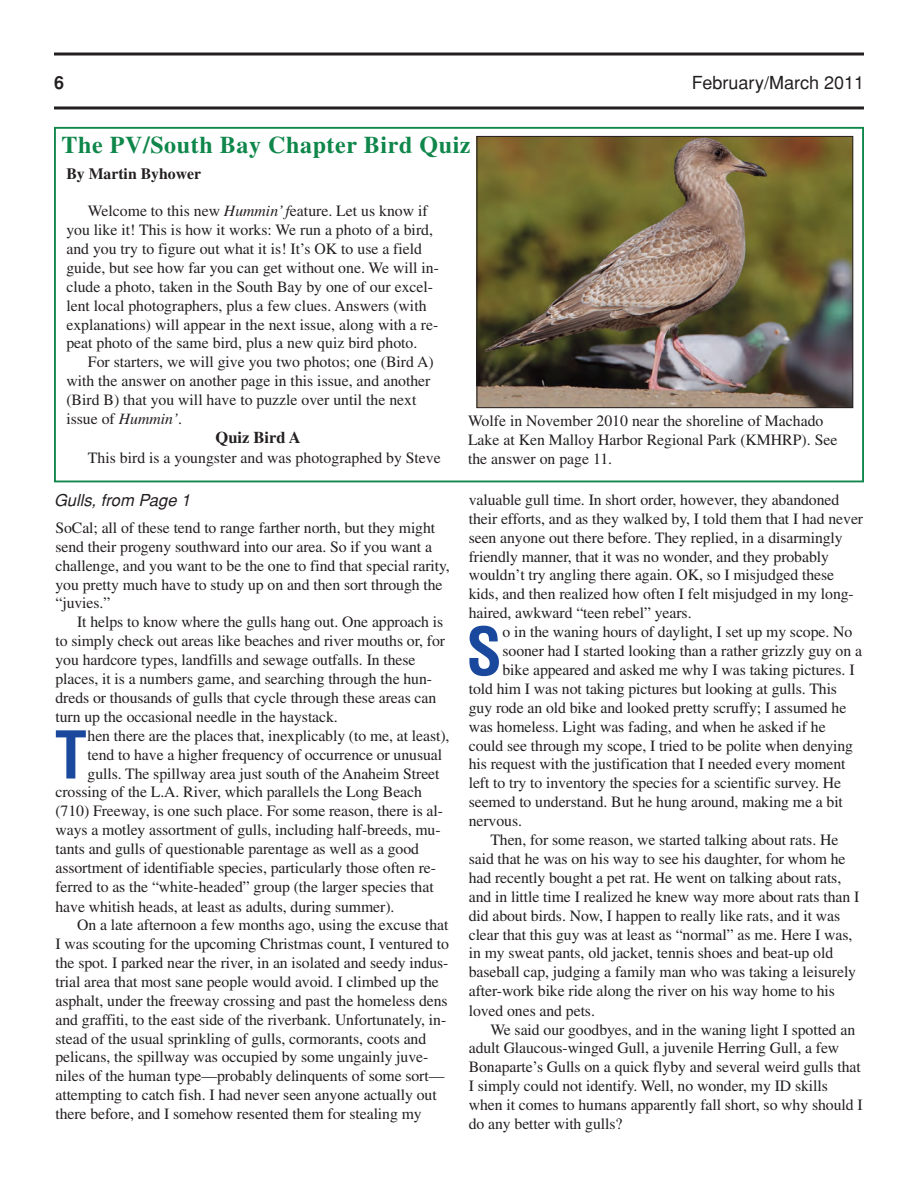
<style>
.page{position:relative;width:918px;height:1188px;background:#fff}
.page>*{position:absolute;margin:0;border:0;box-sizing:border-box;transform-origin:0 0}
.t1{font:700 condensed 64.2px "Helvetica";color:#1a489c}
.t2{font:700 24px "Times";letter-spacing:.025em;color:#0f864a}
.t3{font:18px "Helvetica";color:#231f20}
.t4{font:700 18px "Helvetica";color:#231f20}
.t5{font:italic 16.5px "Helvetica";color:#231f20}
.t6{font:700 16.5px "Times";color:#231f20}
.t7{font:15.75px/18.9px "Times";letter-spacing:-.005em;color:#231f20}
.t8{font:700 15.75px "Times";color:#231f20}
.s1{font-style:italic}
</style>
<div class="page">
<hr style="left:54px;top:53px;width:810px;height:3px;background:#231f20">
<hr style="left:54px;top:106px;width:810px;height:3px;background:#231f20">
<div style="left:54px;top:127px;width:810px;height:355px;border:2px solid #0f864a"></div>
<img style="left:479px;top:138px;width:372px;height:268px">
<div style="left:477px;top:136px;width:376px;height:272px;border:1px solid #231f20"></div>
<p class="t4" style="left:54px;top:72px;width:12px">6</p>
<p class="t3" style="left:692px;top:72px;width:174px">February/March 2011</p>
<h2 class="t2" style="left:62px;top:137px;width:411px">The PV/South Bay Chapter Bird Quiz</h2>
<p class="t8" style="left:66px;top:168px;width:136px">By Martin Byhower</p>
<p class="t7" style="left:66px;top:203px;width:374px;text-indent:22px">Welcome to this new <span class="s1">Hummin’ f</span>eature. Let us know if you like it! This is how it works: We run a photo of a bird, and you try to figure out what it is! It’s OK to use a field guide, but see how far you can get without one. We will in&shy;clude a photo, taken in the South Bay by one of our excel&shy;lent local photographers, plus a few clues. Answers (with explanations) will appear in the next issue, along with a re&shy;peat photo of the same bird, plus a new quiz bird photo.</p>
<p class="t7" style="left:66px;top:354px;width:369px;text-indent:22px">For starters, we will give you two photos; one (Bird A) with the answer on another page in this issue, and another (Bird B) that you will have to puzzle over until the next issue of <span class="s1">Hummin’</span>.</p>
<p class="t6" style="left:216px;top:432px;width:87px">Quiz Bird A</p>
<p class="t7" style="left:88px;top:450px;width:354px">This bird is a youngster and was photographed by Steve</p>
<p class="t5" style="left:54px;top:491px;width:138px">Gulls, from Page 1</p>
<p class="t7" style="left:56px;top:520px;width:396px">SoCal; all of these tend to range farther north, but they might send their progeny southward into our area. So if you want a challenge, and you want to be the one to find that special rarity, you pretty much have to study up on and then sort through the “juvies.”</p>
<p class="t7" style="left:56px;top:614px;width:391px;text-indent:22px">It helps to know where the gulls hang out. One approach is to simply check out areas like beaches and river mouths or, for you hardcore types, landfills and sewage outfalls. In these places, it is a numbers game, and searching through the hun&shy;dreds or thousands of gulls that cycle through these areas can turn up the occasional needle in the haystack.</p>
<h1 class="t1" style="left:55px;top:719px;width:34px">T</h1>
<p class="t7" style="left:88px;top:728px;width:363px">hen there are the places that, inexplicably (to me, at least),</p>
<p class="t7" style="left:88px;top:747px;width:356px">tend to have a higher frequency of occurrence or unusual</p>
<p class="t7" style="left:88px;top:765px;width:354px">gulls. The spillway area just south of the Anaheim Street</p>
<p class="t7" style="left:56px;top:784px;width:368px">crossing of the L.A. River, which parallels the Long Beach</p>
<p class="t7" style="left:56px;top:803px;width:389px">(710) Freeway, is one such place. For some reason, there is al-</p>
<p class="t7" style="left:56px;top:822px;width:387px">ways a motley assortment of gulls, including half-breeds, mu-</p>
<p class="t7" style="left:56px;top:841px;width:365px">tants and gulls of questionable parentage as well as a good</p>
<p class="t7" style="left:56px;top:860px;width:382px">assortment of identifiable species, particularly those often re-</p>
<p class="t7" style="left:56px;top:879px;width:380px">ferred to as the “white-headed” group (the larger species that</p>
<p class="t7" style="left:56px;top:899px;width:340px">have whitish heads, at least as adults, during summer).</p>
<p class="t7" style="left:56px;top:917px;width:395px;text-indent:22px">On a late afternoon a few months ago, using the excuse that I was scouting for the upcoming Christmas count, I ventured to the spot. I parked near the river, in an isolated and seedy indus&shy;trial area that most sane people would avoid. I climbed up the asphalt, under the freeway crossing and past the homeless dens and graffiti, to the east side of the riverbank. Unfortunately, in&shy;stead of the usual sprinkling of gulls, cormorants, coots and pelicans, the spillway was occupied by some ungainly juve&shy;niles of the human type—probably delinquents of some sort— attempting to catch fish. I had never seen anyone actually out there before, and I somehow resented them for stealing my</p>
<p class="t7" style="left:468px;top:413px;width:371px">Wolfe in November 2010 near the shoreline of Machado<br>Lake at Ken Malloy Harbor Regional Park (KMHRP). See the answer on page 11.</p>
<p class="t7" style="left:469px;top:492px;width:396px">valuable gull time. In short order, however, they abandoned their efforts, and as they walked by, I told them that I had never seen anyone out there before. They replied, in a disarmingly friendly manner, that it was no wonder, and they probably wouldn’t try angling there again. OK, so I misjudged these kids, and then realized how often I felt misjudged in my long&shy;haired, awkward “teen rebel” years.</p>
<h1 class="t1" style="left:466px;top:615px;width:37px">S</h1>
<p class="t7" style="left:503px;top:624px;width:351px">o in the waning hours of daylight, I set up my scope. No</p>
<p class="t7" style="left:503px;top:643px;width:361px">sooner had I started looking than a rather grizzly guy on a</p>
<p class="t7" style="left:503px;top:662px;width:354px">bike appeared and asked me why I was taking pictures. I</p>
<p class="t7" style="left:469px;top:681px;width:370px">told him I was not taking pictures but looking at gulls. This</p>
<p class="t7" style="left:469px;top:700px;width:379px">guy rode an old bike and looked pretty scruffy; I assumed he</p>
<p class="t7" style="left:469px;top:719px;width:358px">was homeless. Light was fading, and when he asked if he</p>
<p class="t7" style="left:469px;top:737px;width:386px">could see through my scope, I tried to be polite when denying</p>
<p class="t7" style="left:469px;top:756px;width:378px">his request with the justification that I needed every moment</p>
<p class="t7" style="left:469px;top:775px;width:374px">left to try to inventory the species for a scientific survey. He</p>
<p class="t7" style="left:469px;top:794px;width:376px">seemed to understand. But he hung around, making me a bit</p>
<p class="t7" style="left:469px;top:813px;width:55px">nervous.</p>
<p class="t7" style="left:490px;top:832px;width:349px">Then, for some reason, we started talking about rats. He</p>
<p class="t7" style="left:469px;top:851px;width:378px">said that he was on his way to see his daughter, for whom he</p>
<p class="t7" style="left:469px;top:870px;width:374px">had recently bought a pet rat. He went on talking about rats,</p>
<p class="t7" style="left:469px;top:889px;width:392px">and in little time I realized he knew way more about rats than I</p>
<p class="t7" style="left:469px;top:908px;width:373px">did about birds. Now, I happen to really like rats, and it was</p>
<p class="t7" style="left:469px;top:926px;width:385px">clear that this guy was at least as “normal” as me. Here I was,</p>
<p class="t7" style="left:469px;top:945px;width:366px">in my sweat pants, old jacket, tennis shoes and beat-up old</p>
<p class="t7" style="left:469px;top:964px;width:389px">baseball cap, judging a family man who was taking a leisurely</p>
<p class="t7" style="left:469px;top:983px;width:368px">after-work bike ride along the river on his way home to his</p>
<p class="t7" style="left:469px;top:1003px;width:128px">loved ones and pets.</p>
<p class="t7" style="left:469px;top:1021px;width:395px;text-indent:22px">We said our goodbyes, and in the waning light I spotted an adult Glaucous-winged Gull, a juvenile Herring Gull, a few Bonaparte’s Gulls on a quick flyby and several weird gulls that I simply could not identify. Well, no wonder, my ID skills when it comes to humans apparently fall short, so why should I do any better with gulls?</p>
</div>
